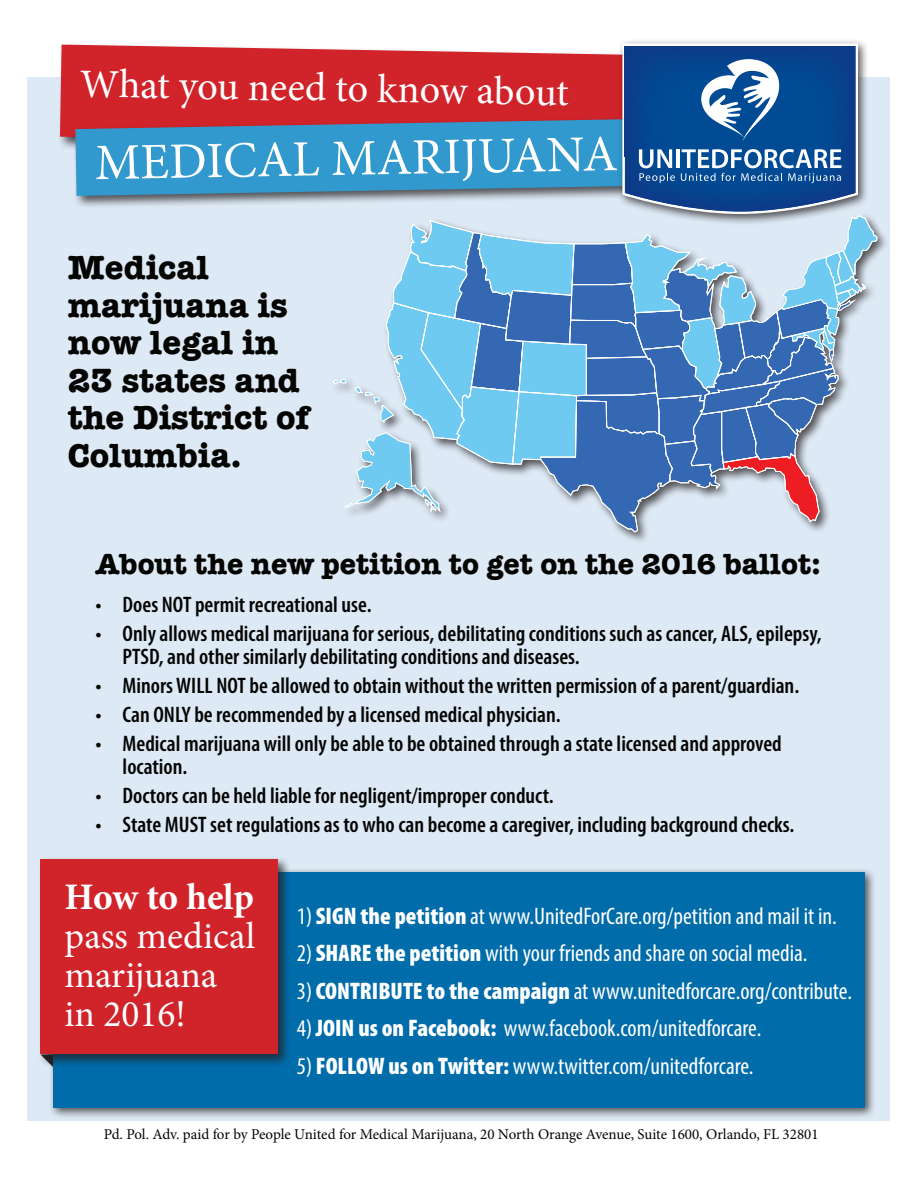
<style>
.page{position:relative;width:918px;height:1188px;background:#fff}
.page>*{position:absolute;margin:0;border:0;box-sizing:border-box;transform-origin:0 0}
.t1{font:51px "Minion Pro";color:#fff}
.t2{font:40.5px "Minion Pro";color:#fff}
.t3{font:37.5px/39px "Minion Pro";color:#fff}
.t4{font:700 37.5px "Minion Pro";letter-spacing:-.005em;color:#fff}
.t5{font:700 34.5px/37.5px "American Typewriter";color:#040503}
.t6{font:700 30px "American Typewriter";color:#040503}
.t7{font:condensed 24px "Myriad Pro";color:#fff}
.t8{font:600 condensed 22.5px/22.5px "Myriad Pro";color:#040503}
.t9{font:15px "Minion Pro";letter-spacing:-.005em;color:#040503}
.s1{font-weight:900}
</style>
<div class="page">
<div style="left:28px;top:78px;width:862px;height:1043px;background:#dde9f5"></div>
<div style="left:48px;top:867px;width:828px;height:252px;background:#231f20;opacity:.75"></div>
<div style="left:53px;top:872px;width:812px;height:236px;background:#006caa"></div>
<div style="left:38px;top:856px;width:253px;height:212px;background:#231f20;opacity:.75"></div>
<div style="left:40px;top:859px;width:238px;height:195px;background:#d1232a"></div>
<div style="left:57px;top:42px;width:586px;height:119px;background:#231f20;opacity:.75"></div>
<svg style="left:60px;top:45px;width:15px;height:102px;background:#cd3a41"></svg>
<div style="left:617px;top:38px;width:253px;height:187px;background:#231f20;opacity:.75"></div>
<svg style="left:75px;top:44px;width:803px;height:489px"></svg>
<h2 class="t2" style="left:81px;top:57px;width:490px;rotate:1deg">What you need to know about</h2>
<h1 class="t1" style="left:94px;top:129px;width:524px;rotate:-1deg">MEDICAL MARIJUANA</h1>
<h3 class="t5" style="left:68px;top:247px;width:243px">Medical marijuana is now legal in<br>23 states and the District of<br>Columbia.</h3>
<h3 class="t6" style="left:96px;top:538px;width:727px">About the new petition to get on the 2016 ballot:</h3>
<p class="t8" style="left:96px;top:593px;width:277px">• Does NOT permit recreational use.</p>
<p class="t8" style="left:123px;top:623px;width:701px;text-indent:-27px">• Only allows medical marijuana for serious, debilitating conditions such as cancer, ALS, epilepsy,<br>PTSD, and other similarly debilitating conditions and diseases.</p>
<p class="t8" style="left:96px;top:674px;width:705px">• Minors WILL NOT be allowed to obtain without the written permission of a parent/guardian.</p>
<p class="t8" style="left:96px;top:704px;width:467px">• Can ONLY be recommended by a licensed medical physician.</p>
<p class="t8" style="left:123px;top:733px;width:661px;text-indent:-27px">• Medical marijuana will only be able to be obtained through a state licensed and approved location.</p>
<p class="t8" style="left:96px;top:785px;width:460px">• Doctors can be held liable for negligent/improper conduct.</p>
<p class="t8" style="left:96px;top:814px;width:700px">• State MUST set regulations as to who can become a caregiver, including background checks.</p>
<h3 class="t4" style="left:64px;top:871px;width:191px">How to help</h3>
<h3 class="t3" style="left:64px;top:917px;width:192px">pass medical marijuana in 2016!</h3>
<p class="t7" style="left:297px;top:901px;width:542px">1) <span class="s1">SIGN the petition</span> at www.UnitedForCare.org/petition and mail it in.</p>
<p class="t7" style="left:297px;top:939px;width:512px">2) <span class="s1">SHARE the petition</span> with your friends and share on social media.</p>
<p class="t7" style="left:297px;top:976px;width:557px">3) <span class="s1">CONTRIBUTE to the campaign</span> at www.unitedforcare.org/contribute.</p>
<p class="t7" style="left:297px;top:1014px;width:466px">4) <span class="s1">JOIN us on Facebook:</span> www.facebook.com/unitedforcare.</p>
<p class="t7" style="left:297px;top:1051px;width:458px">5) <span class="s1">FOLLOW us on Twitter:</span> www.twitter.com/unitedforcare.</p>
<p class="t9" style="left:104px;top:1124px;width:716px">Pd. Pol. Adv. paid for by People United for Medical Marijuana, 20 North Orange Avenue, Suite 1600, Orlando, FL 32801</p>
</div>
